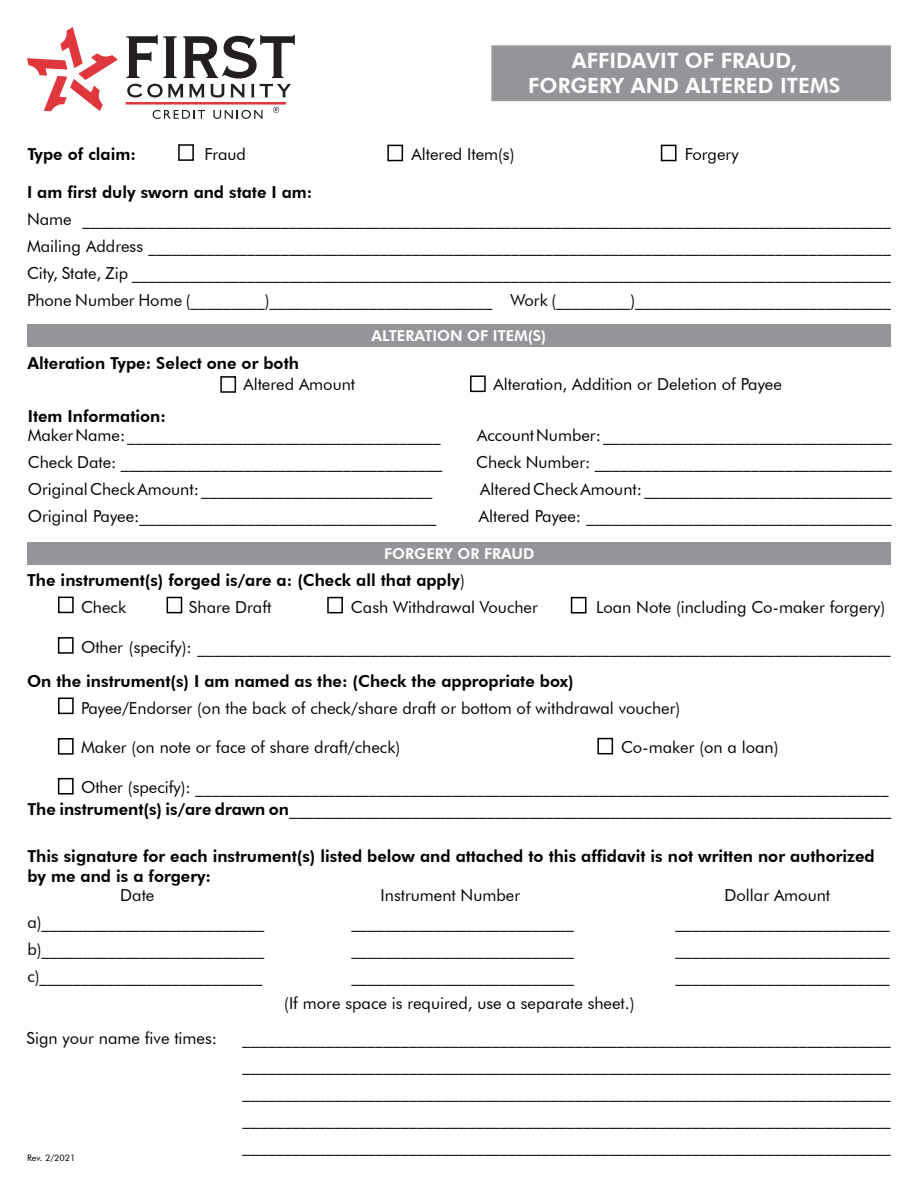
<style>
.page{position:relative;width:918px;height:1188px;background:#fff}
.page>*{position:absolute;margin:0;border:0;box-sizing:border-box;transform-origin:0 0}
.t1{font:800 21px "Futura BT";color:#fff}
.t2{font:16.5px "Futura BT";color:#000}
.t3{font:800 16.5px/19.8px "Futura BT";color:#000}
.t4{font:800 15px "Futura BT";color:#fff}
.t5{font:9px "Futura BT";color:#000}
.s1{font-weight:400}
.s2{font-weight:800}
</style>
<div class="page">
<hr style="left:126px;top:102px;width:160px;height:3px;background:#e0363e">
<svg style="left:153px;top:110px;width:52px;height:9px"></svg>
<svg style="left:213px;top:110px;width:50px;height:9px"></svg>
<svg style="left:126px;top:35px;width:169px;height:63px"></svg>
<svg style="left:27px;top:27px;width:91px;height:84px"></svg>
<svg style="left:273px;top:107px;width:6px;height:6px"></svg>
<div style="left:491px;top:45px;width:400px;height:56px;background:#939598;border:2px solid #989999"></div>
<div style="left:27px;top:324px;width:864px;height:22px;background:#939598"></div>
<div style="left:470px;top:375px;width:16px;height:17px;border:2px solid #000"></div>
<div style="left:220px;top:376px;width:16px;height:17px;border:2px solid #000"></div>
<div style="left:27px;top:542px;width:864px;height:22px;background:#939598"></div>
<div style="left:167px;top:597px;width:15px;height:16px;border:2px solid #000"></div>
<div style="left:58px;top:597px;width:16px;height:16px;border:2px solid #000"></div>
<div style="left:327px;top:597px;width:16px;height:16px;border:2px solid #000"></div>
<div style="left:571px;top:597px;width:15px;height:17px;border:2px solid #000"></div>
<div style="left:58px;top:637px;width:16px;height:17px;border:2px solid #000"></div>
<div style="left:597px;top:738px;width:16px;height:16px;border:2px solid #000"></div>
<div style="left:58px;top:698px;width:16px;height:16px;border:2px solid #000"></div>
<div style="left:58px;top:778px;width:16px;height:17px;border:2px solid #000"></div>
<div style="left:58px;top:738px;width:16px;height:17px;border:2px solid #000"></div>
<div style="left:387px;top:145px;width:16px;height:16px;border:2px solid #000"></div>
<div style="left:661px;top:145px;width:15px;height:16px;border:2px solid #000"></div>
<div style="left:178px;top:144px;width:16px;height:17px;border:2px solid #000"></div>
<p class="t1" style="left:572px;top:48px;width:227px">AFFIDAVIT OF FRAUD,</p>
<p class="t1" style="left:528px;top:73px;width:314px">FORGERY AND ALTERED ITEMS</p>
<p class="t3" style="left:27px;top:144px;width:110px">Type of claim:</p>
<p class="t2" style="left:204px;top:144px;width:43px">Fraud</p>
<p class="t2" style="left:412px;top:144px;width:104px">Altered Item(s)</p>
<p class="t2" style="left:685px;top:144px;width:55px">Forgery</p>
<p class="t3" style="left:27px;top:182px;width:287px">I am first duly sworn and state I am:</p>
<p class="t2" style="left:27px;top:209px;width:866px">Name __________________________________________________________________________________________________</p>
<p class="t2" style="left:27px;top:236px;width:865px">Mailing Address __________________________________________________________________________________________</p>
<p class="t2" style="left:27px;top:263px;width:865px">City, State, Zip ____________________________________________________________________________________________</p>
<p class="t2" style="left:27px;top:290px;width:866px">Phone Number Home (_________)___________________________ Work (_________)_______________________________</p>
<p class="t4" style="left:371px;top:326px;width:176px">ALTERATION OF ITEM(S)</p>
<p class="t3" style="left:27px;top:353px;width:273px">Alteration Type: Select one or both</p>
<p class="t2" style="left:243px;top:374px;width:113px">Altered Amount</p>
<p class="t2" style="left:493px;top:374px;width:290px">Alteration, Addition or Deletion of Payee</p>
<p class="t3" style="left:28px;top:406px;width:140px">Item Information:</p>
<p class="t2" style="left:28px;top:426px;width:415px">Maker Name: ______________________________________</p>
<p class="t2" style="left:477px;top:426px;width:416px">Account Number: ___________________________________</p>
<p class="t2" style="left:28px;top:453px;width:416px">Check Date: _______________________________________</p>
<p class="t2" style="left:476px;top:453px;width:417px">Check Number: ____________________________________</p>
<p class="t2" style="left:28px;top:480px;width:406px">Original Check Amount: ____________________________</p>
<p class="t2" style="left:480px;top:480px;width:413px">Altered Check Amount: ______________________________</p>
<p class="t2" style="left:28px;top:507px;width:410px">Original Payee:____________________________________</p>
<p class="t2" style="left:479px;top:507px;width:414px">Altered Payee: _____________________________________</p>
<p class="t4" style="left:384px;top:544px;width:152px">FORGERY OR FRAUD</p>
<p class="t3" style="left:27px;top:570px;width:439px">The instrument(s) forged is/are a: (Check all that apply<span class="s1">)</span></p>
<p class="t2" style="left:81px;top:597px;width:47px">Check</p>
<p class="t2" style="left:189px;top:597px;width:84px">Share Draft</p>
<p class="t2" style="left:351px;top:597px;width:188px">Cash Withdrawal Voucher</p>
<p class="t2" style="left:596px;top:597px;width:291px">Loan Note (including Co-maker forgery)</p>
<p class="t2" style="left:81px;top:637px;width:811px">Other (specify): ____________________________________________________________________________________</p>
<p class="t3" style="left:27px;top:671px;width:548px">On the instrument(s) I am named as the: (Check the appropriate box)</p>
<p class="t2" style="left:81px;top:698px;width:601px">Payee/Endorser (on the back of check/share draft or bottom of withdrawal voucher)</p>
<p class="t2" style="left:81px;top:738px;width:321px">Maker (on note or face of share draft/check)</p>
<p class="t2" style="left:621px;top:738px;width:159px">Co-maker (on a loan)</p>
<p class="t2" style="left:81px;top:777px;width:809px">Other (specify): ____________________________________________________________________________________</p>
<p class="t2" style="left:27px;top:799px;width:865px"><span class="s2">The instrument(s) is/are drawn on</span>_________________________________________________________________________</p>
<p class="t3" style="left:27px;top:846px;width:849px">This signature for each instrument(s) listed below and attached to this affidavit is not written nor authorized by me and is a forgery:</p>
<p class="t2" style="left:120px;top:886px;width:36px">Date</p>
<p class="t2" style="left:381px;top:886px;width:141px">Instrument Number</p>
<p class="t2" style="left:725px;top:886px;width:107px">Dollar Amount</p>
<p class="t2" style="left:27px;top:913px;width:238px">a)___________________________</p>
<p class="t2" style="left:351px;top:913px;width:224px">___________________________</p>
<p class="t2" style="left:675px;top:913px;width:216px">__________________________</p>
<p class="t2" style="left:27px;top:940px;width:238px">b)___________________________</p>
<p class="t2" style="left:351px;top:940px;width:224px">___________________________</p>
<p class="t2" style="left:675px;top:940px;width:216px">__________________________</p>
<p class="t2" style="left:27px;top:967px;width:236px">c)___________________________</p>
<p class="t2" style="left:351px;top:967px;width:224px">___________________________</p>
<p class="t2" style="left:675px;top:967px;width:216px">__________________________</p>
<p class="t2" style="left:284px;top:994px;width:352px">(If more space is required, use a separate sheet.)</p>
<p class="t2" style="left:27px;top:1028px;width:192px">Sign your name five times:</p>
<p class="t2" style="left:243px;top:1028px;width:650px">______________________________________________________________________________</p>
<p class="t2" style="left:243px;top:1055px;width:650px">______________________________________________________________________________</p>
<p class="t2" style="left:243px;top:1082px;width:650px">______________________________________________________________________________</p>
<p class="t2" style="left:243px;top:1109px;width:650px">______________________________________________________________________________</p>
<p class="t2" style="left:243px;top:1136px;width:650px">______________________________________________________________________________</p>
<p class="t5" style="left:27px;top:1152px;width:50px">Rev. 2/2021</p>
</div>
